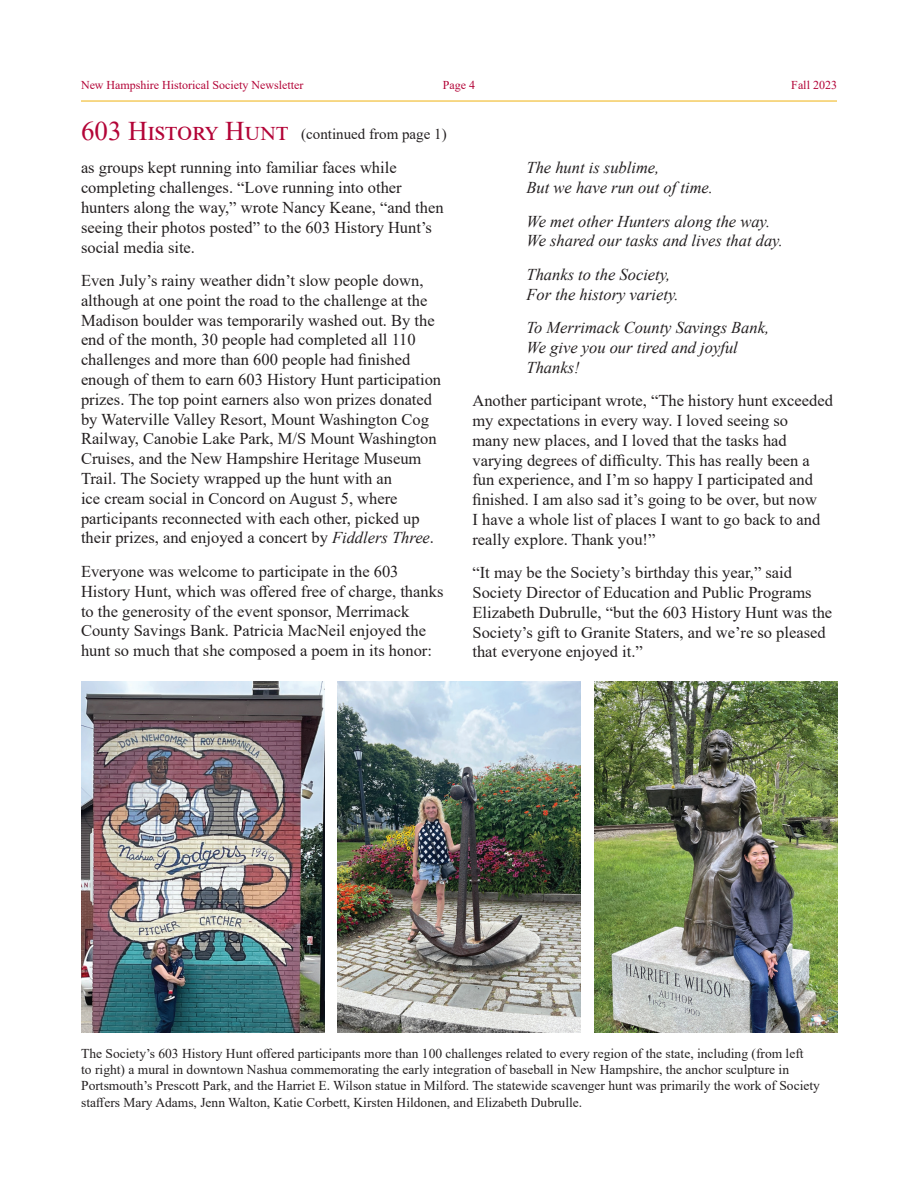
<style>
.page{position:relative;width:918px;height:1188px;background:#fff}
.page>*{position:absolute;margin:0;border:0;box-sizing:border-box;transform-origin:0 0}
.t1{font:16.5px/19.8px "Times New Roman";color:#231f20}
.t2{font:italic 16.5px/19.8px "Times New Roman";color:#231f20}
.t3{font:15px "Times New Roman";color:#231f20}
.t4{font:13.5px/16.2px "Times New Roman";color:#231f20}
.t5{font:12px "Times New Roman";color:#b30437}
.s1{font-size:27px;color:#b30437}
.s2{font-style:italic}
</style>
<div class="page">
<hr style="left:81px;top:101px;width:756px;height:1px;background:#efb211">
<img style="left:594px;top:681px;width:243px;height:351px">
<img style="left:338px;top:681px;width:243px;height:351px">
<img style="left:81px;top:681px;width:243px;height:351px">
<p class="t5" style="left:81px;top:77px;width:224px">New Hampshire Historical Society Newsletter</p>
<p class="t5" style="left:443px;top:77px;width:34px">Page 4</p>
<p class="t5" style="left:791px;top:77px;width:47px">Fall 2023</p>
<p class="t3" style="left:81px;top:123px;width:367px"><span class="s1">603 History Hunt</span> (continued from page 1)</p>
<p class="t1" style="left:81px;top:157px;width:364px">as groups kept running into familiar faces while completing challenges. “Love running into other hunters along the way,” wrote Nancy Keane, “and then seeing their photos posted” to the 603 History Hunt’s social media site.</p>
<p class="t1" style="left:81px;top:270px;width:362px">Even July’s rainy weather didn’t slow people down, although at one point the road to the challenge at the Madison boulder was temporarily washed out. By the end of the month, 30 people had completed all 110 challenges and more than 600 people had finished enough of them to earn 603 History Hunt participation prizes. The top point earners also won prizes donated by Waterville Valley Resort, Mount Washington Cog Railway, Canobie Lake Park, M/S Mount Washington Cruises, and the New Hampshire Heritage Museum Trail. The Society wrapped up the hunt with an<br>ice cream social in Concord on August 5, where participants reconnected with each other, picked up their prizes, and enjoyed a concert by <span class="s2">Fiddlers Three</span>.</p>
<p class="t1" style="left:81px;top:561px;width:364px">Everyone was welcome to participate in the 603<br>History Hunt, which was offered free of charge, thanks to the generosity of the event sponsor, Merrimack County Savings Bank. Patricia MacNeil enjoyed the hunt so much that she composed a poem in its honor:</p>
<p class="t2" style="left:526px;top:158px;width:188px">The hunt is sublime,<br>But we have run out of time.</p>
<p class="t2" style="left:526px;top:211px;width:258px">We met other Hunters along the way.<br>We shared our tasks and lives that day.</p>
<p class="t2" style="left:526px;top:264px;width:154px">Thanks to the Society,<br>For the history variety.</p>
<p class="t2" style="left:526px;top:317px;width:244px">To Merrimack County Savings Bank,<br>We give you our tired and joyful<br>Thanks!</p>
<p class="t1" style="left:472px;top:390px;width:362px">Another participant wrote, “The history hunt exceeded my expectations in every way. I loved seeing so<br>many new places, and I loved that the tasks had varying degrees of difficulty. This has really been a fun experience, and I’m so happy I participated and finished. I am also sad it’s going to be over, but now<br>I have a whole list of places I want to go back to and really explore. Thank you!”</p>
<p class="t1" style="left:472px;top:562px;width:361px">“It may be the Society’s birthday this year,” said Society Director of Education and Public Programs Elizabeth Dubrulle, “but the 603 History Hunt was the Society’s gift to Granite Staters, and we’re so pleased that everyone enjoyed it.”</p>
<p class="t4" style="left:81px;top:1045px;width:740px">The Society’s 603 History Hunt offered participants more than 100 challenges related to every region of the state, including (from left<br>to right) a mural in downtown Nashua commemorating the early integration of baseball in New Hampshire, the anchor sculpture in Portsmouth’s Prescott Park, and the Harriet E. Wilson statue in Milford. The statewide scavenger hunt was primarily the work of Society staffers Mary Adams, Jenn Walton, Katie Corbett, Kirsten Hildonen, and Elizabeth Dubrulle.</p>
</div>
